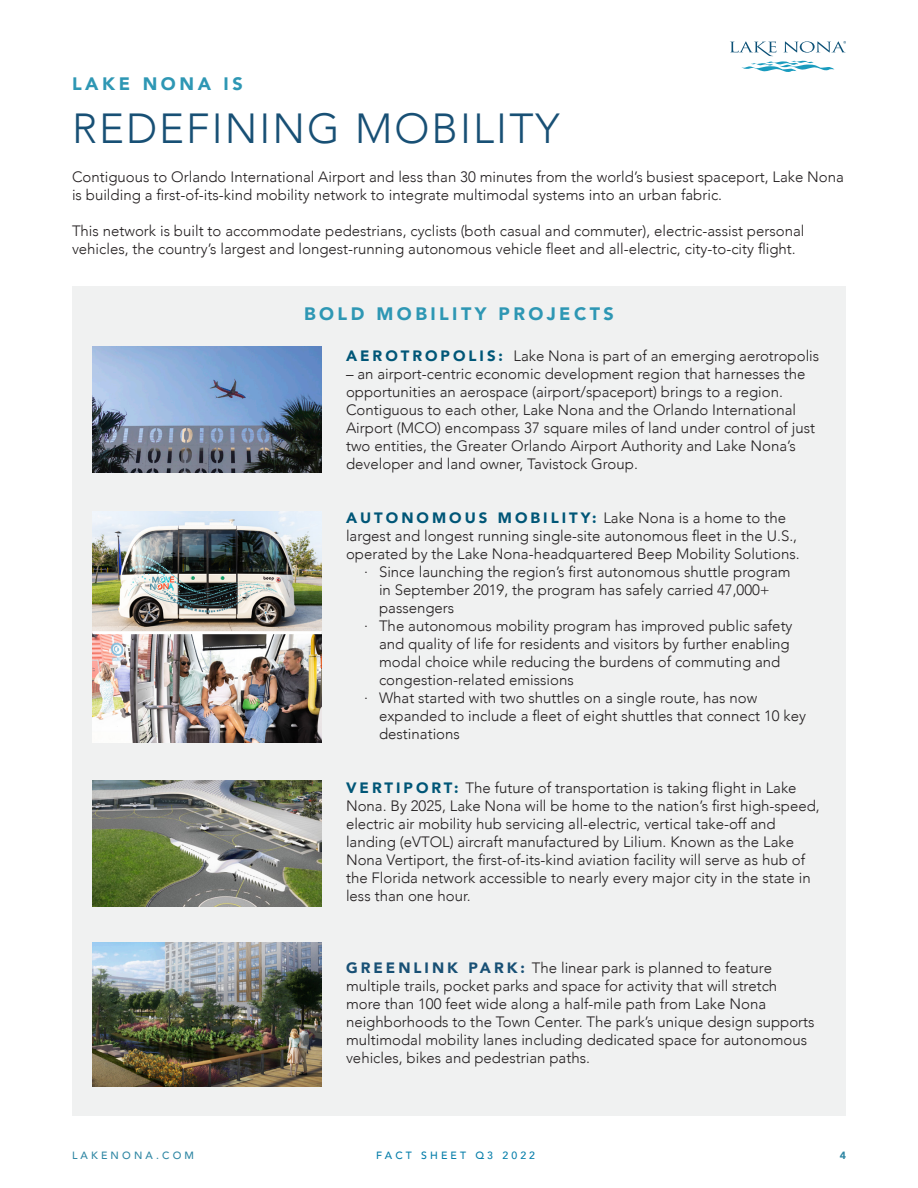
<style>
.page{position:relative;width:918px;height:1188px;background:#fff}
.page>*{position:absolute;margin:0;border:0;box-sizing:border-box;transform-origin:0 0}
.t1{font:300 42px "Avenir";letter-spacing:.05em;color:#185075}
.t2{font:900 18px "Avenir";letter-spacing:.19em;color:#2e97b4}
.t3{font:300 15px/18px "Avenir";color:#231f20}
.t4{font:500 10.5px "Avenir";letter-spacing:.3em;color:#067eaa}
.t5{font:500 10.5px "Avenir";letter-spacing:.3em;color:#3087a4}
.t6{font:900 10.5px "Avenir";color:#3087a4}
.s1{font-weight:900;color:#005677}
.s2{font-weight:900;color:#185075}
</style>
<div class="page">
<svg style="left:730px;top:41px;width:116px;height:31px"></svg>
<div style="left:72px;top:286px;width:774px;height:830px;background:#f0f1f1"></div>
<img style="left:92px;top:346px;width:230px;height:126px">
<img style="left:92px;top:511px;width:230px;height:231px">
<img style="left:92px;top:781px;width:230px;height:126px">
<img style="left:92px;top:943px;width:230px;height:144px">
<hr style="left:92px;top:631px;width:230px;height:3px;background:#fff">
<p class="t2" style="left:72px;top:68px;width:172px">LAKE NONA IS</p>
<p class="t1" style="left:72px;top:103px;width:489px">REDEFINING MOBILITY</p>
<p class="t3" style="left:72px;top:168px;width:773px">Contiguous to Orlando International Airport and less than 30 minutes from the world’s busiest spaceport, Lake Nona is building a first-of-its-kind mobility network to integrate multimodal systems into an urban fabric.</p>
<p class="t3" style="left:72px;top:222px;width:734px">This network is built to accommodate pedestrians, cyclists (both casual and commuter), electric-assist personal vehicles, the country’s largest and longest-running autonomous vehicle fleet and all-electric, city-to-city flight.</p>
<p class="t2" style="left:304px;top:298px;width:311px">BOLD MOBILITY PROJECTS</p>
<p class="t3" style="left:346px;top:347px;width:475px"><span class="s1">A E R O T R O P O L I S :</span> Lake Nona is part of an emerging aerotropolis</p>
<p class="t3" style="left:346px;top:365px;width:471px">– an airport-centric economic development region that harnesses the opportunities an aerospace (airport/spaceport) brings to a region.<br>Contiguous to each other, Lake Nona and the Orlando International Airport (MCO) encompass 37 square miles of land under control of just two entities, the Greater Orlando Airport Authority and Lake Nona’s developer and land owner, Tavistock Group.</p>
<p class="t3" style="left:346px;top:509px;width:455px"><span class="s1">AUTONOMOUS MOBILITY:</span> Lake Nona is a home to the largest and longest running single-site autonomous fleet in the U.S., operated by the Lake Nona-headquartered Beep Mobility Solutions.</p>
<p class="t3" style="left:379px;top:563px;width:413px;text-indent:-15px">∙ Since launching the region’s first autonomous shuttle program in September 2019, the program has safely carried 47,000+ passengers</p>
<p class="t3" style="left:379px;top:617px;width:415px;text-indent:-15px">∙ The autonomous mobility program has improved public safety and quality of life for residents and visitors by further enabling modal choice while reducing the burdens of commuting and congestion-related emissions</p>
<p class="t3" style="left:379px;top:689px;width:428px;text-indent:-15px">∙ What started with two shuttles on a single route, has now expanded to include a fleet of eight shuttles that connect 10 key destinations</p>
<p class="t3" style="left:346px;top:779px;width:475px"><span class="s1">V E R T I P O R T:</span> The future of transportation is taking flight in Lake Nona. By 2025, Lake Nona will be home to the nation’s first high-speed, electric air mobility hub servicing all-electric, vertical take-off and landing (eVTOL) aircraft manufactured by Lilium. Known as the Lake Nona Vertiport, the first-of-its-kind aviation facility will serve as hub of the Florida network accessible to nearly every major city in the state in less than one hour.</p>
<p class="t3" style="left:346px;top:959px;width:470px"><span class="s2">G R E E N L I N K PA R K :</span> The linear park is planned to feature multiple trails, pocket parks and space for activity that will stretch more than 100 feet wide along a half-mile path from Lake Nona neighborhoods to the Town Center. The park’s unique design supports multimodal mobility lanes including dedicated space for autonomous vehicles, bikes and pedestrian paths.</p>
<p class="t5" style="left:72px;top:1146px;width:124px">LAKENONA.COM</p>
<p class="t4" style="left:376px;top:1146px;width:160px">FACT SHEET Q3 2022</p>
<p class="t6" style="left:840px;top:1147px;width:8px">4</p>
</div>
